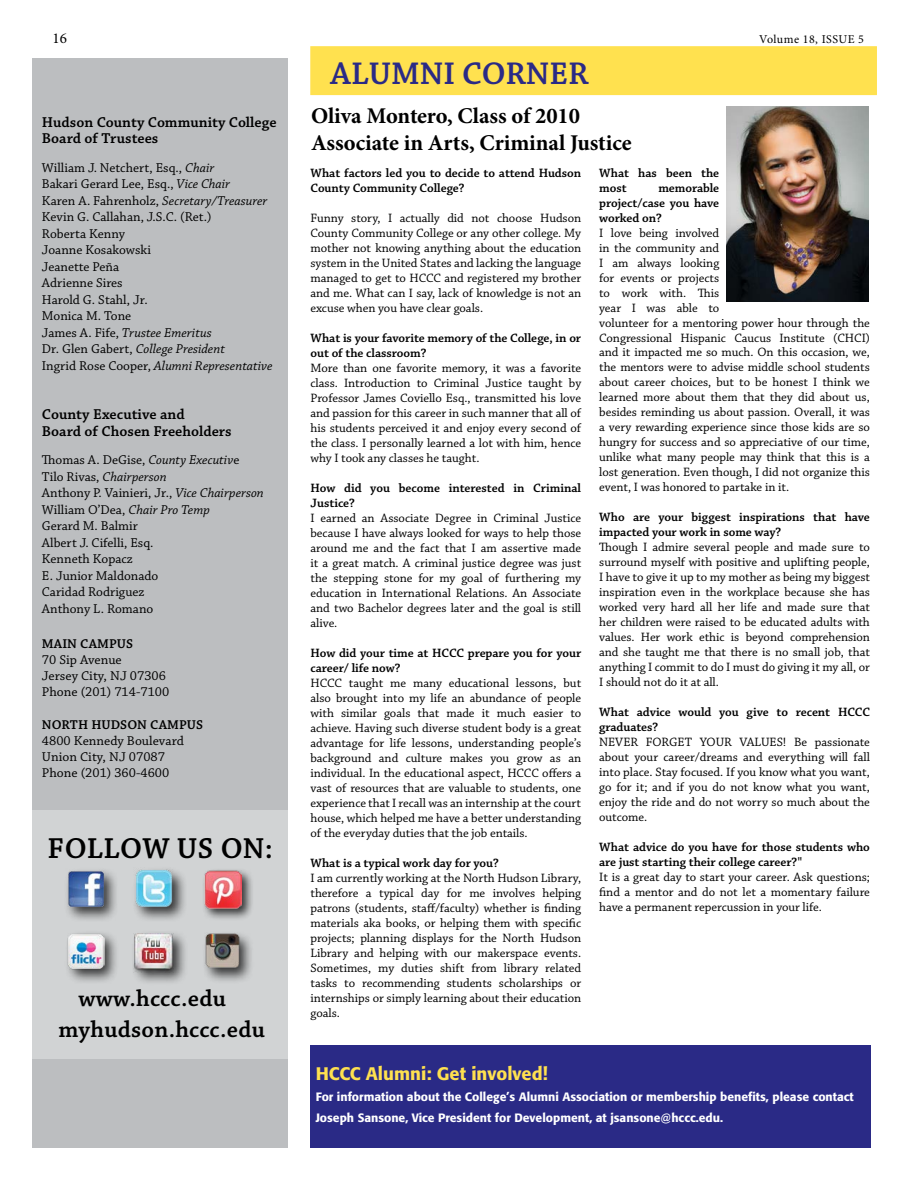
<style>
.page{position:relative;width:918px;height:1188px;background:#fff}
.page>*{position:absolute;margin:0;border:0;box-sizing:border-box;transform-origin:0 0}
.t1{font:600 33px "Chaparral Pro";color:#2a2a86}
.t2{font:600 30.45px "Chaparral Pro";letter-spacing:.015em;color:#000}
.t3{font:600 24.15px/31px "Chaparral Pro";letter-spacing:.01em;color:#000}
.t4{font:700 22.5px/27px "Minion Pro";letter-spacing:-.005em;color:#000}
.t5{font:500 18px "Formata";color:#ffe14f}
.t6{font:15px/16.5px "Chaparral Pro Semibold Capt";color:#000}
.t7{font:15px "Minion Pro";color:#000}
.t8{font:13.5px/16.5px "Chaparral Pro";color:#000}
.t9{font:13.35px/16px "Chaparral Pro Capt";color:#000}
.t10{font:13.35px "Chaparral Pro Semibold Capt";letter-spacing:.005em;color:#000}
.t11{font:12.75px/15px "Chaparral Pro";letter-spacing:-.005em;color:#000;text-align:justify}
.t12{font:600 12.75px/15px "Chaparral Pro";letter-spacing:-.005em;color:#000}
.t13{font:500 12px/21px "Formata";color:#fff}
.t14{font:12px "Minion Pro";letter-spacing:.04em;color:#000}
.s1{font-style:italic}
</style>
<div class="page">
<div style="left:32px;top:58px;width:256px;height:1090px;background:#bcbec0"></div>
<div style="left:32px;top:810px;width:256px;height:248px;background:#d1d3d4"></div>
<div style="left:65px;top:868px;width:54px;height:55px;background:#000;opacity:.75"></div>
<img style="left:65px;top:868px;width:45px;height:45px">
<div style="left:65px;top:930px;width:54px;height:54px;background:#000;opacity:.75"></div>
<img style="left:68px;top:933px;width:36px;height:37px">
<div style="left:201px;top:868px;width:53px;height:53px;background:#000;opacity:.75"></div>
<img style="left:204px;top:871px;width:38px;height:38px">
<div style="left:132px;top:866px;width:56px;height:57px;background:#000;opacity:.75"></div>
<img style="left:133px;top:868px;width:41px;height:41px">
<div style="left:131px;top:930px;width:57px;height:57px;background:#000;opacity:.75"></div>
<img style="left:134px;top:934px;width:40px;height:39px">
<div style="left:201px;top:931px;width:54px;height:53px;background:#000;opacity:.75"></div>
<img style="left:205px;top:933px;width:36px;height:36px">
<div style="left:310px;top:46px;width:567px;height:49px;background:#ffe14f;border:2px solid #ffe14f"></div>
<div style="left:310px;top:1045px;width:560px;height:103px;background:#2a2a86"></div>
<img style="left:727px;top:106px;width:141px;height:195px">
<p class="t7" style="left:53px;top:29px;width:16px">16</p>
<p class="t14" style="left:759px;top:32px;width:106px">Volume 18, ISSUE 5</p>
<p class="t6" style="left:42px;top:114px;width:236px">Hudson County Community College<br>Board of Trustees</p>
<p class="t8" style="left:42px;top:160px;width:232px">William J. Netchert, Esq., <span class="s1">Chair<br></span>Bakari Gerard Lee, Esq., <span class="s1">Vice Chair<br></span>Karen A. Fahrenholz, <span class="s1">Secretary/Treasurer<br></span>Kevin G. Callahan, J.S.C. (Ret.)<br>Roberta Kenny<br>Joanne Kosakowski<br>Jeanette Peña<br>Adrienne Sires<br>Harold G. Stahl, Jr.<br>Monica M. Tone<br>James A. Fife, <span class="s1">Trustee Emeritus<br></span>Dr. Glen Gabert, <span class="s1">College President<br></span>Ingrid Rose Cooper, <span class="s1">Alumni Representative</span></p>
<p class="t6" style="left:42px;top:407px;width:191px">County Executive and<br>Board of Chosen Freeholders</p>
<p class="t8" style="left:42px;top:452px;width:223px">Thomas A. DeGise, <span class="s1">County Executiv</span>e<br>Tilo Rivas, <span class="s1">Chairperson<br></span>Anthony P. Vainieri, Jr., <span class="s1">Vice Chairperson<br></span>William O’Dea, <span class="s1">Chair Pro Temp<br></span>Gerard M. Balmir<br>Albert J. Cifelli, Esq.<br>Kenneth Kopacz<br>E. Junior Maldonado<br>Caridad Rodriguez<br>Anthony L. Romano</p>
<p class="t10" style="left:42px;top:636px;width:93px">MAIN CAMPUS</p>
<p class="t9" style="left:42px;top:652px;width:129px">70 Sip Avenue<br>Jersey City, NJ 07306<br>Phone (201) 714-7100</p>
<p class="t10" style="left:42px;top:717px;width:163px">NORTH HUDSON CAMPUS</p>
<p class="t9" style="left:42px;top:733px;width:143px">4800 Kennedy Boulevard<br>Union City, NJ 07087<br>Phone (201) 360-4600</p>
<h2 class="t2" style="left:47px;top:831px;width:227px">FOLLOW US ON:</h2>
<h3 class="t3" style="left:59px;top:983px;width:208px;text-indent:20px">www.hccc.edu myhudson.hccc.edu</h3>
<h1 class="t1" style="left:330px;top:55px;width:260px">ALUMNI CORNER</h1>
<h3 class="t4" style="left:311px;top:103px;width:322px">Oliva Montero, Class of 2010<br>Associate in Arts, Criminal Justice</h3>
<p class="t12" style="left:310px;top:166px;width:272px">What factors led you to decide to attend Hudson<br>County Community College?</p>
<p class="t11" style="left:310px;top:211px;width:272px">Funny story, I actually did not choose Hudson County Community College or any other college. My mother not knowing anything about the education system in the United States and lacking the language managed to get to HCCC and registered my brother and me. What can I say, lack of knowledge is not an excuse when you have clear goals.</p>
<p class="t12" style="left:310px;top:331px;width:272px">What is your favorite memory of the College, in or out of the classroom?</p>
<p class="t11" style="left:310px;top:361px;width:272px">More than one favorite memory, it was a favorite class. Introduction to Criminal Justice taught by Professor James Coviello Esq., transmitted his love and passion for this career in such manner that all of his students perceived it and enjoy every second of the class. I personally learned a lot with him, hence why I took any classes he taught.</p>
<p class="t12" style="left:310px;top:481px;width:272px">How did you become interested in Criminal<br>Justice?</p>
<p class="t11" style="left:310px;top:511px;width:272px">I earned an Associate Degree in Criminal Justice because I have always looked for ways to help those around me and the fact that I am assertive made it a great match. A criminal justice degree was just the stepping stone for my goal of furthering my education in International Relations. An Associate and two Bachelor degrees later and the goal is still alive.</p>
<p class="t12" style="left:310px;top:646px;width:272px">How did your time at HCCC prepare you for your career/ life now?</p>
<p class="t11" style="left:310px;top:676px;width:272px">HCCC taught me many educational lessons, but also brought into my life an abundance of people with similar goals that made it much easier to achieve. Having such diverse student body is a great advantage for life lessons, understanding people’s background and culture makes you grow as an individual. In the educational aspect, HCCC offers a vast of resources that are valuable to students, one experience that I recall was an internship at the court house, which helped me have a better understanding of the everyday duties that the job entails.</p>
<p class="t12" style="left:310px;top:856px;width:190px">What is a typical work day for you?</p>
<p class="t11" style="left:310px;top:871px;width:272px">I am currently working at the North Hudson Library, therefore a typical day for me involves helping patrons (students, staff/faculty) whether is finding materials aka books, or helping them with specific projects; planning displays for the North Hudson Library and helping with our makerspace events.<br>Sometimes, my duties shift from library related tasks to recommending students scholarships or internships or simply learning about their education goals.</p>
<p class="t12" style="left:599px;top:165px;width:122px">What has been the most</p>
<p class="t12" style="left:599px;top:180px;width:122px;text-align:justify;text-indent:59px">memorable project/case you have worked on?</p>
<p class="t11" style="left:599px;top:226px;width:272px;text-align:left">I love being involved<br>in the community and<br>I am always looking<br>for events or projects<br>to work with. This<br>year I was able to<br>volunteer for a mentoring power hour through the Congressional Hispanic Caucus Institute (CHCI) and it impacted me so much. On this occasion, we, the mentors were to advise middle school students about career choices, but to be honest I think we learned more about them that they did about us, besides reminding us about passion. Overall, it was a very rewarding experience since those kids are so hungry for success and so appreciative of our time, unlike what many people may think that this is a lost generation. Even though, I did not organize this event, I was honored to partake in it.</p>
<p class="t12" style="left:599px;top:510px;width:272px">Who are your biggest inspirations that have impacted your work in some way?</p>
<p class="t11" style="left:599px;top:540px;width:272px">Though I admire several people and made sure to surround myself with positive and uplifting people, I have to give it up to my mother as being my biggest inspiration even in the workplace because she has worked very hard all her life and made sure that her children were raised to be educated adults with values. Her work ethic is beyond comprehension and she taught me that there is no small job, that anything I commit to do I must do giving it my all, or I should not do it at all.</p>
<p class="t12" style="left:599px;top:705px;width:272px">What advice would you give to recent HCCC graduates?</p>
<p class="t11" style="left:599px;top:735px;width:272px">NEVER FORGET YOUR VALUES! Be passionate about your career/dreams and everything will fall into place. Stay focused. If you know what you want, go for it; and if you do not know what you want, enjoy the ride and do not worry so much about the outcome.</p>
<p class="t12" style="left:599px;top:840px;width:272px">What advice do you have for those students who are just starting their college career?"</p>
<p class="t11" style="left:599px;top:870px;width:272px">It is a great day to start your career. Ask questions; find a mentor and do not let a momentary failure have a permanent repercussion in your life.</p>
<h3 class="t5" style="left:316px;top:1063px;width:234px">HCCC Alumni: Get involved!</h3>
<p class="t13" style="left:316px;top:1086px;width:540px">For information about the College’s Alumni Association or membership benefits, please contact<br>Joseph Sansone, Vice President for Development, at jsansone@hccc.edu.</p>
</div>
